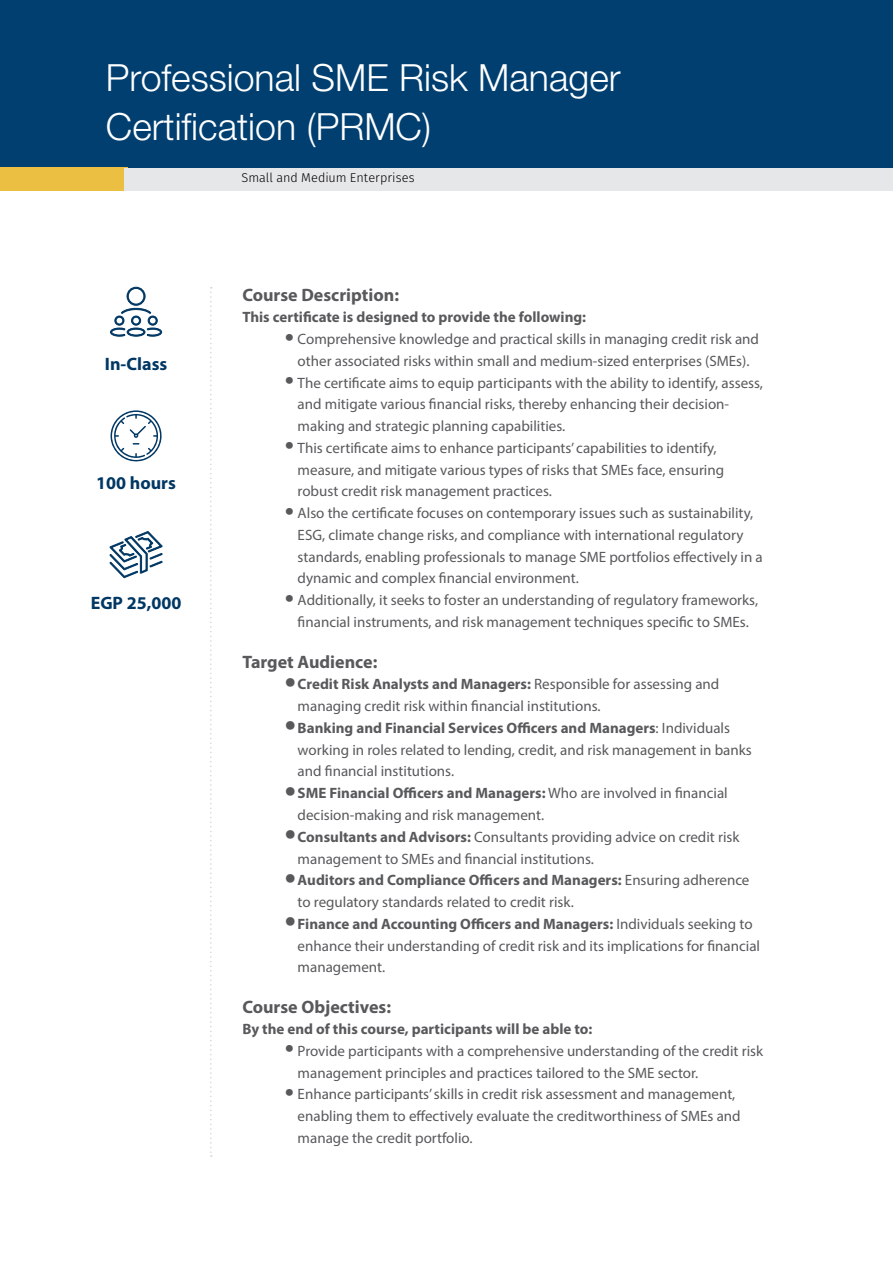
<style>
.page{position:relative;width:893px;height:1263px;background:#fff}
.page>*{position:absolute;margin:0;border:0;box-sizing:border-box;transform-origin:0 0}
.t1{font:300 37.5px/49.5px "Helvetica Neue LT Std";color:#fff}
.t2{font:700 18px "Myriad Pro";color:#58595b}
.t3{font:700 18px "Myriad Pro";color:#003763}
.t4{font:15px/21.8px "Myriad Pro";color:#58595b}
.t5{font:700 15px "Myriad Pro";color:#58595b}
.t6{font:300 12.75px "Fira Sans";color:#000}
.s1{font-size:33px}
.s2{font-weight:700;font-size:33px}
.s3{font-weight:700}
</style>
<div class="page">
<div style="left:0;top:0;width:893px;height:168px;background:#003f70"></div>
<div style="left:0;top:168px;width:128px;height:23px;background:#ebc042"></div>
<div style="left:124px;top:168px;width:769px;height:22px;background:#e6e7e8"></div>
<svg style="left:210px;top:287px;width:2px;height:870px"></svg>
<svg style="left:110px;top:287px;width:52px;height:50px"></svg>
<svg style="left:111px;top:410px;width:51px;height:52px"></svg>
<svg style="left:109px;top:531px;width:54px;height:47px"></svg>
<h1 class="t1" style="left:106px;top:52px;width:516px">Professional SME Risk Manager<br>Certification (PRMC)</h1>
<p class="t6" style="left:242px;top:169px;width:175px">Small and Medium Enterprises</p>
<p class="t3" style="left:105px;top:353px;width:64px">In-Class</p>
<p class="t3" style="left:96px;top:472px;width:81px">100 hours</p>
<p class="t3" style="left:91px;top:591px;width:92px">EGP 25,000</p>
<p class="t2" style="left:242px;top:283px;width:158px">Course Description:</p>
<p class="t5" style="left:242px;top:307px;width:345px">This certificate is designed to provide the following:</p>
<p class="t4" style="left:285px;top:328px;width:476px;text-align:center"><span class="s1">•</span> Comprehensive knowledge and practical skills in managing credit risk and other associated risks within small and medium-sized enterprises (SMEs).</p>
<p class="t4" style="left:298px;top:371px;width:467px;text-indent:-13px"><span class="s1">•</span> The certificate aims to equip participants with the ability to identify, assess, and mitigate various financial risks, thereby enhancing their decision&shy;making and strategic planning capabilities.</p>
<p class="t4" style="left:298px;top:437px;width:428px;text-indent:-13px"><span class="s1">•</span> This certificate aims to enhance participants’ capabilities to identify, measure, and mitigate various types of risks that SMEs face, ensuring robust credit risk management practices.</p>
<p class="t4" style="left:298px;top:502px;width:467px;text-indent:-13px"><span class="s1">•</span> Also the certificate focuses on contemporary issues such as sustainability, ESG, climate change risks, and compliance with international regulatory standards, enabling professionals to manage SME portfolios effectively in a dynamic and complex financial environment.</p>
<p class="t4" style="left:285px;top:589px;width:475px;text-align:center"><span class="s1">•</span> Additionally, it seeks to foster an understanding of regulatory frameworks, financial instruments, and risk management techniques specific to SMEs.</p>
<p class="t2" style="left:242px;top:650px;width:137px">Target Audience:</p>
<p class="t4" style="left:298px;top:673px;width:423px;text-indent:-13px"><span class="s2">•</span><span class="s3">Credit Risk Analysts and Managers:</span> Responsible for assessing and managing credit risk within financial institutions.</p>
<p class="t4" style="left:298px;top:717px;width:456px;text-indent:-13px"><span class="s2">•</span><span class="s3">Banking and Financial Services Officers and Managers</span>: Individuals working in roles related to lending, credit, and risk management in banks and financial institutions.</p>
<p class="t4" style="left:298px;top:782px;width:432px;text-indent:-13px"><span class="s2">•</span><span class="s3">SME Financial Officers and Managers:</span> Who are involved in financial decision-making and risk management.</p>
<p class="t4" style="left:298px;top:826px;width:443px;text-indent:-13px"><span class="s2">•</span><span class="s3">Consultants and Advisors:</span> Consultants providing advice on credit risk management to SMEs and financial institutions.</p>
<p class="t4" style="left:298px;top:869px;width:453px;text-indent:-13px"><span class="s2">•</span><span class="s3">Auditors and Compliance Officers and Managers:</span> Ensuring adherence to regulatory standards related to credit risk.</p>
<p class="t4" style="left:298px;top:913px;width:464px;text-indent:-13px"><span class="s2">•</span><span class="s3">Finance and Accounting Officers and Managers:</span> Individuals seeking to enhance their understanding of credit risk and its implications for financial management.</p>
<p class="t2" style="left:242px;top:995px;width:150px">Course Objectives:</p>
<p class="t5" style="left:242px;top:1019px;width:352px">By the end of this course, participants will be able to:</p>
<p class="t4" style="left:298px;top:1040px;width:467px;text-indent:-13px"><span class="s1">•</span> Provide participants with a comprehensive understanding of the credit risk management principles and practices tailored to the SME sector.</p>
<p class="t4" style="left:298px;top:1083px;width:445px;text-indent:-13px"><span class="s1">•</span> Enhance participants’ skills in credit risk assessment and management, enabling them to effectively evaluate the creditworthiness of SMEs and manage the credit portfolio.</p>
</div>
